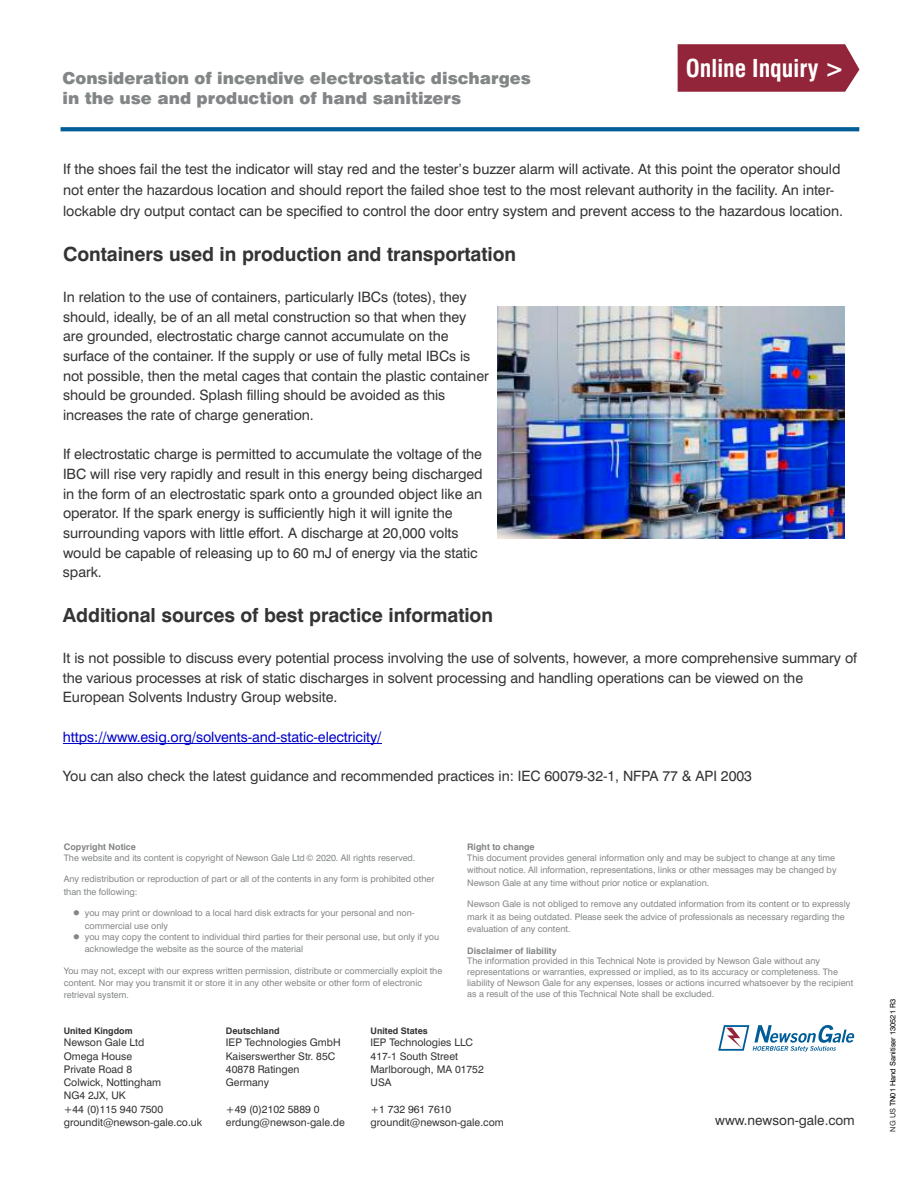
<style>
.page{position:relative;width:918px;height:1188px;background:#fff}
.page>*{position:absolute;margin:0;border:0;box-sizing:border-box;transform-origin:0 0}
.t1{font:700 condensed 24px "Swiss 721 BT";color:#fefefe}
.t2{font:700 19.5px "Swiss 721 BT";letter-spacing:-.005em;color:#353434}
.t3{font:900 16.5px/20.4px "Swiss 721 BT";color:#838687}
.t4{font:14.25px/19.6px "Swiss 721 BT";letter-spacing:-.005em;color:#353434}
.t5{font:14.25px "Swiss 721 BT";letter-spacing:-.005em;color:#0000c8}
.t6{font:13.5px "Swiss 721 BT";color:#353434}
.t7{font:10.5px/13.2px "Swiss 721 BT";color:#353434}
.t8{font:9px/12.5px "Swiss 721 BT";color:#838687}
.t9{font:700 9px "Swiss 721 BT";color:#838687}
.t10{font:700 9px "Swiss 721 BT";color:#353434}
.t11{font:7.5px "Swiss 721 BT";color:#000}
.s1{color:#353434}
</style>
<div class="page">
<svg style="left:61px;top:127px;width:798px;height:4px;background:#09639b"></svg>
<hr style="left:63px;top:743px;width:319px;height:1px;background:#0000c8">
<svg style="left:718px;top:1025px;width:137px;height:27px"></svg>
<img style="left:497px;top:306px;width:347px;height:232px">
<svg style="left:678px;top:44px;width:181px;height:48px;background:#972f42"></svg>
<p class="t3" style="left:63px;top:70px;width:470px">Consideration of incendive electrostatic discharges in the use and production of hand sanitizers</p>
<h1 class="t1" style="left:686px;top:59px;width:160px">Online Inquiry &gt;</h1>
<p class="t4" style="left:63px;top:159px;width:781px;line-height:21.3px">If the shoes fail the test the indicator will stay red and the tester’s buzzer alarm will activate. At this point the operator should not enter the hazardous location and should report the failed shoe test to the most relevant authority in the facility. An inter&shy;lockable dry output contact can be specified to control the door entry system and prevent access to the hazardous location.</p>
<h2 class="t2" style="left:63px;top:247px;width:454px">Containers used in production and transportation</h2>
<p class="t4" style="left:63px;top:289px;width:427px">In relation to the use of containers, particularly IBCs (totes), they should, ideally, be of an all metal construction so that when they are grounded, electrostatic charge cannot accumulate on the surface of the container. If the supply or use of fully metal IBCs is not possible, then the metal cages that contain the plastic container should be grounded. Splash filling should be avoided as this increases the rate of charge generation.</p>
<p class="t4" style="left:63px;top:446px;width:421px">If electrostatic charge is permitted to accumulate the voltage of the IBC will rise very rapidly and result in this energy being discharged in the form of an electrostatic spark onto a grounded object like an operator. If the spark energy is sufficiently high it will ignite the surrounding vapors with little effort. A discharge at 20,000 volts would be capable of releasing up to 60 mJ of energy via the static spark.</p>
<h2 class="t2" style="left:63px;top:607px;width:432px">Additional sources of best practice information</h2>
<p class="t4" style="left:63px;top:649px;width:796px">It is not possible to discuss every potential process involving the use of solvents, however, a more comprehensive summary of the various processes at risk of static discharges in solvent processing and handling operations can be viewed on the<br>European Solvents Industry Group website.</p>
<p class="t5" style="left:63px;top:731px;width:320px">https://www.esig.org/solvents-and-static-electricity/</p>
<p class="t4" style="left:63px;top:767px;width:691px">You can also check the latest guidance and recommended practices in: IEC 60079-32-1, NFPA 77 &amp; API 2003</p>
<p class="t9" style="left:64px;top:843px;width:74px">Copyright Notice</p>
<p class="t8" style="left:64px;top:852px;width:353px">The website and its content is copyright of Newson Gale Ltd© 2020. All rights reserved.</p>
<p class="t8" style="left:64px;top:874px;width:372px">Any redistribution or reproduction of part or all of the contents in any form is prohibited other than the following:</p>
<p class="t8" style="left:85px;top:908px;width:331px;text-indent:-12px">● you may print or download to a local hard disk extracts for your personal and non&shy;commercial use only</p>
<p class="t8" style="left:85px;top:931px;width:356px;text-indent:-12px">● you may copy the content to individual third parties for their personal use, but only if you acknowledge the website as the source of the material</p>
<p class="t8" style="left:64px;top:965px;width:380px">You may not, except with our express written permission, distribute or commercially exploit the content. Nor may you transmit it or store it in any other website or other form of electronic retrieval system.</p>
<p class="t9" style="left:467px;top:843px;width:69px">Right to change</p>
<p class="t8" style="left:467px;top:852px;width:371px">This document provides general information only and may be subject to change at any time without notice. All information, representations, links or other messages may be changed by<br>Newson Gale at any time without prior notice or explanation.</p>
<p class="t8" style="left:467px;top:899px;width:385px">Newson Gale is not obliged to remove any outdated information from its content or to expressly mark it as being outdated. Please seek the advice of professionals as necessary regarding the evaluation of any content.</p>
<p class="t9" style="left:467px;top:947px;width:91px">Disclaimer of liability</p>
<p class="t8" style="left:467px;top:957px;width:388px;line-height:10.8px">The information provided in this Technical Note is provided by Newson Gale without any representations or warranties, expressed or implied, as to its accuracy or completeness. The liability of Newson Gale for any expenses, losses or actions incurred whatsoever by the recipient as a result of the use of this Technical Note shall be excluded.</p>
<p class="t10" style="left:64px;top:1027px;width:70px">United Kingdom</p>
<p class="t7" style="left:64px;top:1037px;width:140px">Newson Gale Ltd<br>Omega House<br>Private Road 8<br>Colwick, Nottingham<br>NG4 2JX, UK<br>+44 (0)115 940 7500 groundit@newson-gale.co.uk</p>
<p class="t10" style="left:226px;top:1027px;width:55px">Deutschland</p>
<p class="t7" style="left:226px;top:1037px;width:116px">IEP Technologies GmbH<br>Kaiserswerther Str. 85C<br>40878 Ratingen<br>Germany</p>
<p class="t7" style="left:226px;top:1103px;width:121px">+49 (0)2102 5889 0 erdung@newson-gale.de</p>
<p class="t10" style="left:371px;top:1027px;width:59px">United States</p>
<p class="t7" style="left:371px;top:1037px;width:115px">IEP Technologies LLC<br>417-1 South Street<br>Marlborough, MA 01752<br>USA</p>
<p class="t7" style="left:371px;top:1103px;width:135px">+1 732 961 7610 groundit@newson-gale.com</p>
<p class="t6" style="left:715px;top:1115px;width:141px">www.newson-gale.com</p>
<p class="t11" style="left:890px;top:1132px;width:134px;rotate:-90deg"><span class="s1">NG US</span> TN01 Hand Sanitiser 130521 R3</p>
</div>
